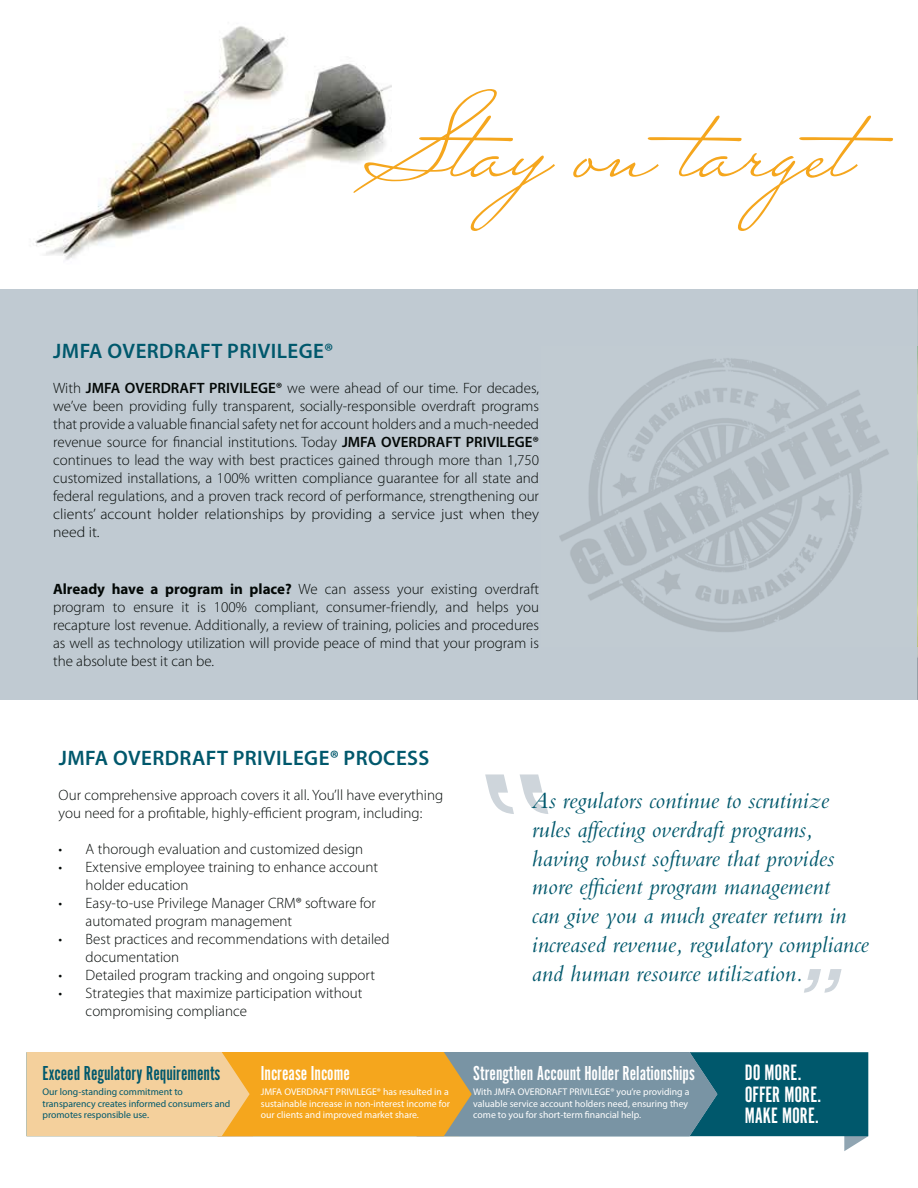
<style>
.page{position:relative;width:918px;height:1188px;background:#fff}
.page>*{position:absolute;margin:0;border:0;box-sizing:border-box;transform-origin:0 0}
.t1{font:125.85px "Mr Sheffield";color:#f5a61d}
.t2{font:italic 94.35px "Rockwell";color:#ced5db}
.t3{font:italic 24px/28.8px "Bembo";color:#00586c}
.t4{font:23.1px/21.5px "Alternate Got No 1 D";color:#fff}
.t5{font:600 21px "Myriad Pro";letter-spacing:.02em;color:#00586c}
.t6{font:21px "Alternate Got No 1 D";color:#fff}
.t7{font:21px "Alternate Got No 1 D";color:#00586c}
.t8{font:300 15px/18px "Myriad Pro";color:#030806}
.t9{font:9.75px/11.7px "Myriad Pro";color:#fff}
.t10{font:9.75px/11.7px "Myriad Pro";color:#00586c}
.s1{font-weight:600}
.s2{font-weight:700}
</style>
<div class="page">
<img style="left:35px;top:26px;width:357px;height:234px">
<div style="left:0;top:289px;width:918px;height:411px;background:#c0cad2"></div>
<img style="left:917px;top:289px;width:1px;height:411px">
<img style="left:559px;top:347px;width:359px;height:300px">
<svg style="left:844px;top:1136px;width:24px;height:15px"></svg>
<div style="left:717px;top:1052px;width:151px;height:84px;background:#00586c"></div>
<svg style="left:27px;top:1052px;width:690px;height:84px;background:#c4aa74"></svg>
<h1 class="t1" style="left:365px;top:88px;width:565px">Stay on target</h1>
<h3 class="t5" style="left:53px;top:338px;width:282px">JMFA OVERDRAFT PRIVILEGE®</h3>
<p class="t8" style="left:53px;top:380px;width:488px;text-align:justify">With <span class="s1">JMFA OVERDRAFT PRIVILEGE®</span> we were ahead of our time. For decades, we’ve been providing fully transparent, socially-responsible overdraft programs that provide a valuable financial safety net for account holders and a much-needed revenue source for financial institutions. Today <span class="s1">JMFA OVERDRAFT PRIVILEGE® </span>continues to lead the way with best practices gained through more than 1,750 customized installations, a 100% written compliance guarantee for all state and federal regulations, and a proven track record of performance, strengthening our clients’ account holder relationships by providing a service just when they need it.</p>
<p class="t8" style="left:53px;top:581px;width:488px;text-align:justify"><span class="s2">Already have a program in place?</span> We can assess your existing overdraft program to ensure it is 100% compliant, consumer-friendly, and helps you recapture lost revenue. Additionally, a review of training, policies and procedures as well as technology utilization will provide peace of mind that your program is the absolute best it can be.</p>
<h3 class="t5" style="left:59px;top:746px;width:372px">JMFA OVERDRAFT PRIVILEGE® PROCESS</h3>
<p class="t8" style="left:59px;top:787px;width:386px">Our comprehensive approach covers it all. You’ll have everything you need for a profitable, highly-efficient program, including:</p>
<p class="t8" style="left:59px;top:841px;width:306px">• A thorough evaluation and customized design</p>
<p class="t8" style="left:86px;top:859px;width:294px;text-indent:-27px">• Extensive employee training to enhance account holder education</p>
<p class="t8" style="left:86px;top:895px;width:292px;text-indent:-27px">• Easy-to-use Privilege Manager CRM® software for automated program management</p>
<p class="t8" style="left:86px;top:931px;width:305px;text-indent:-27px">• Best practices and recommendations with detailed documentation</p>
<p class="t8" style="left:59px;top:967px;width:318px">• Detailed program tracking and ongoing support</p>
<p class="t8" style="left:86px;top:985px;width:278px;text-indent:-27px">• Strategies that maximize participation without compromising compliance</p>
<h3 class="t7" style="left:43px;top:1065px;width:179px">Exceed Regulatory Requirements</h3>
<p class="t10" style="left:43px;top:1086px;width:189px">Our long-standing commitment to transparency creates informed consumers and promotes responsible use.</p>
<h3 class="t6" style="left:261px;top:1065px;width:91px">Increase Income</h3>
<p class="t9" style="left:261px;top:1086px;width:191px">JMFA OVERDRAFT PRIVILEGE® has resulted in a sustainable increase in non-interest income for our clients and improved market share.</p>
<p class="t3" style="left:532px;top:788px;width:338px">As regulators continue to scrutinize rules affecting overdraft programs, having robust software that provides more efficient program management<br>can give you a much greater return in increased revenue, regulatory compliance and human resource utilization.</p>
<h2 class="t2" style="left:794px;top:944px;width:48px">”</h2>
<h3 class="t6" style="left:473px;top:1065px;width:223px">Strengthen Account Holder Relationships</h3>
<p class="t9" style="left:473px;top:1086px;width:218px">With JMFA OVERDRAFT PRIVILEGE® you’re providing a valuable service account holders need, ensuring they come to you for short-term financial help.</p>
<h3 class="t4" style="left:745px;top:1063px;width:78px">DO MORE.<br>OFFER MORE.<br>MAKE MORE.</h3>
</div>
